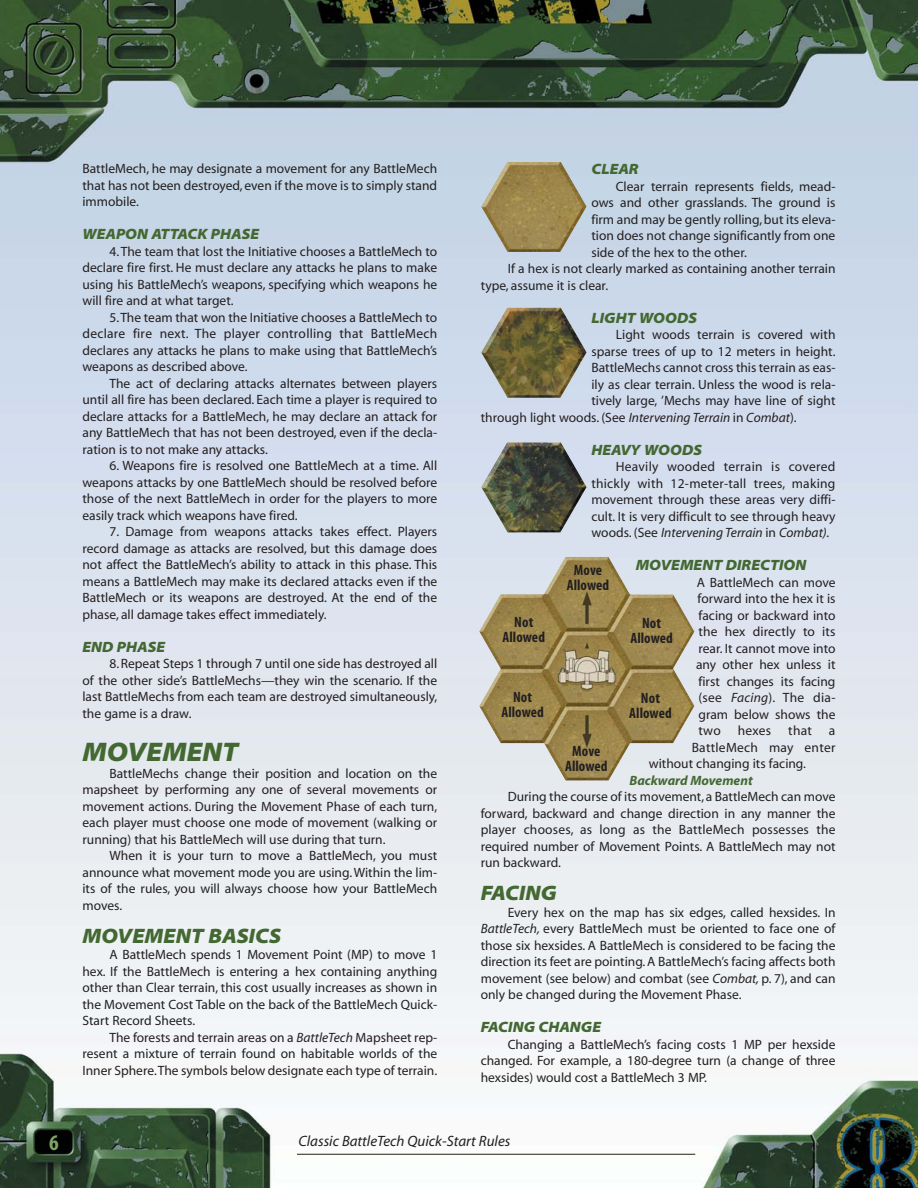
<style>
.page{position:relative;width:918px;height:1188px;background:#fff}
.page>*{position:absolute;margin:0;border:0;box-sizing:border-box;transform-origin:0 0}
.t1{font:27px "Myriad MM It 830 700";color:#436832}
.t2{font:22.5px "Myriad MM 700 300";color:#7da761}
.t3{font:21px "Myriad MM It 830 700";color:#436832}
.t4{font:15px "Myriad MM It 830 700";color:#436832}
.t5{font:15px/15px "Myriad MM 700 300";letter-spacing:.01em;color:#231f20;text-align:center}
.t6{font:15px "Myriad MM It 400 600";color:#231f20}
.t7{font:13.5px/16.5px "Myriad MM 400 600";color:#231f20;text-align:justify}
.t8{font:13.5px "Myriad MM It 400 600";color:#231f20}
.t9{font:13.5px "Myriad MM 400 600";letter-spacing:.02em;color:#231f20}
.t10{font:13.5px "Myriad MM It 700 600";color:#436832}
.s1{font-family:"Myriad MM It 400 600"}
.s2{font-family:"Myriad MM 400 600"}
</style>
<div class="page">
<img style="left:0;top:0;width:918px;height:1188px">
<hr style="left:297px;top:1154px;width:398px;height:1px;background:#231f20">
<img style="left:481px;top:162px;width:106px;height:90px">
<img style="left:481px;top:308px;width:106px;height:90px">
<img style="left:481px;top:442px;width:106px;height:90px">
<img style="left:479px;top:557px;width:215px;height:223px">
<p class="t7" style="left:82px;top:162px;width:356px">BattleMech, he may designate a movement for any BattleMech that has not been destroyed, even if the move is to simply stand immobile.</p>
<p class="t4" style="left:82px;top:228px;width:178px">WEAPON ATTACK PHASE</p>
<p class="t7" style="left:82px;top:244px;width:356px;text-indent:27px">4. The team that lost the Initiative chooses a BattleMech to declare fire first. He must declare any attacks he plans to make using his BattleMech’s weapons, specifying which weapons he will fire and at what target.</p>
<p class="t7" style="left:82px;top:310px;width:356px;text-indent:27px">5.The team that won the Initiative chooses a BattleMech to declare fire next. The player controlling that BattleMech declares any attacks he plans to make using that BattleMech’s weapons as described above.</p>
<p class="t7" style="left:82px;top:376px;width:356px;text-indent:27px">The act of declaring attacks alternates between players until all fire has been declared. Each time a player is required to declare attacks for a BattleMech, he may declare an attack for any BattleMech that has not been destroyed, even if the decla&shy;ration is to not make any attacks.</p>
<p class="t7" style="left:82px;top:459px;width:356px;text-indent:27px">6. Weapons fire is resolved one BattleMech at a time. All weapons attacks by one BattleMech should be resolved before those of the next BattleMech in order for the players to more easily track which weapons have fired.</p>
<p class="t7" style="left:82px;top:525px;width:356px;text-indent:27px">7. Damage from weapons attacks takes effect. Players record damage as attacks are resolved, but this damage does not affect the BattleMech’s ability to attack in this phase. This means a BattleMech may make its declared attacks even if the BattleMech or its weapons are destroyed. At the end of the phase, all damage takes effect immediately.</p>
<p class="t4" style="left:82px;top:641px;width:84px">END PHASE</p>
<p class="t7" style="left:82px;top:657px;width:356px;text-indent:27px">8. Repeat Steps 1 through 7 until one side has destroyed all of the other side’s BattleMechs—they win the scenario. If the last BattleMechs from each team are destroyed simultaneously, the game is a draw.</p>
<h1 class="t1" style="left:82px;top:742px;width:158px">MOVEMENT</h1>
<p class="t7" style="left:82px;top:766px;width:356px;text-indent:27px">BattleMechs change their position and location on the mapsheet by performing any one of several movements or movement actions. During the Movement Phase of each turn, each player must choose one mode of movement (walking or running) that his BattleMech will use during that turn.</p>
<p class="t7" style="left:82px;top:849px;width:356px;text-indent:27px">When it is your turn to move a BattleMech, you must announce what movement mode you are using. Within the lim&shy;its of the rules, you will always choose how your BattleMech moves.</p>
<h3 class="t3" style="left:82px;top:928px;width:200px">MOVEMENT BASICS</h3>
<p class="t7" style="left:82px;top:948px;width:356px;text-indent:27px">A BattleMech spends 1 Movement Point (MP) to move 1 hex. If the BattleMech is entering a hex containing anything other than Clear terrain, this cost usually increases as shown in the Movement Cost Table on the back of the BattleMech Quick-Start Record Sheets.</p>
<p class="t7" style="left:82px;top:1030px;width:356px;text-indent:27px">The forests and terrain areas on a <span class="s1">BattleTech</span> Mapsheet rep&shy;resent a mixture of terrain found on habitable worlds of the Inner Sphere.The symbols below designate each type of terrain.</p>
<p class="t4" style="left:591px;top:164px;width:49px">CLEAR</p>
<p class="t7" style="left:616px;top:179px;width:221px">Clear terrain represents fields, mead-</p>
<p class="t7" style="left:591px;top:196px;width:246px">ows and other grasslands. The ground is</p>
<p class="t7" style="left:591px;top:212px;width:246px">firm and may be gently rolling, but its eleva-</p>
<p class="t7" style="left:591px;top:229px;width:245px">tion does not change significantly from one</p>
<p class="t7" style="left:591px;top:245px;width:157px">side of the hex to the other.</p>
<p class="t7" style="left:508px;top:262px;width:329px">If a hex is not clearly marked as containing another terrain</p>
<p class="t7" style="left:481px;top:278px;width:129px">type, assume it is clear.</p>
<p class="t4" style="left:591px;top:312px;width:107px">LIGHT WOODS</p>
<p class="t7" style="left:616px;top:328px;width:221px">Light woods terrain is covered with</p>
<p class="t7" style="left:591px;top:344px;width:246px">sparse trees of up to 12 meters in height.</p>
<p class="t7" style="left:591px;top:361px;width:246px">BattleMechs cannot cross this terrain as eas-</p>
<p class="t7" style="left:591px;top:377px;width:246px">ily as clear terrain. Unless the wood is rela-</p>
<p class="t7" style="left:591px;top:394px;width:246px">tively large, ’Mechs may have line of sight</p>
<p class="t7" style="left:481px;top:410px;width:317px">through light woods. (See <span class="s1">Intervening Terrain</span> in <span class="s1">Combat</span>).</p>
<p class="t4" style="left:591px;top:444px;width:112px">HEAVY WOODS</p>
<p class="t7" style="left:591px;top:460px;width:246px;text-indent:24px">Heavily wooded terrain is covered thickly with 12-meter-tall trees, making movement through these areas very diffi&shy;cult. It is very difficult to see through heavy</p>
<p class="t8" style="left:591px;top:528px;width:240px"><span class="s2">woods. (See</span> Intervening Terrain <span class="s2">in</span> Combat).</p>
<p class="t4" style="left:636px;top:560px;width:172px">MOVEMENT DIRECTION</p>
<p class="t7" style="left:696px;top:575px;width:141px">A BattleMech can move forward into the hex it is facing or backward into the hex directly to its rear. It cannot move into any other hex unless it first changes its facing (see <span class="s1">Facing</span>). The dia&shy;gram below shows the two</p>
<p class="t5" style="left:567px;top:563px;width:44px">Move<br>Allowed</p>
<p class="t5" style="left:502px;top:616px;width:44px">Not<br>Allowed</p>
<p class="t5" style="left:630px;top:617px;width:44px">Not<br>Allowed</p>
<p class="t5" style="left:501px;top:691px;width:44px">Not<br>Allowed</p>
<p class="t5" style="left:629px;top:692px;width:44px">Not<br>Allowed</p>
<p class="t7" style="left:738px;top:724px;width:35px">hexes</p>
<p class="t7" style="left:788px;top:724px;width:25px">that</p>
<p class="t7" style="left:829px;top:724px;width:8px">a</p>
<p class="t9" style="left:692px;top:742px;width:145px">BattleMech may enter</p>
<p class="t7" style="left:649px;top:757px;width:159px">without changing its facing.</p>
<p class="t10" style="left:630px;top:775px;width:125px">Backward Movement</p>
<p class="t7" style="left:481px;top:790px;width:356px;text-indent:27px">During the course of its movement, a BattleMech can move forward, backward and change direction in any manner the player chooses, as long as the BattleMech possesses the required number of Movement Points. A BattleMech may not run backward.</p>
<h3 class="t3" style="left:481px;top:885px;width:78px">FACING</h3>
<p class="t7" style="left:481px;top:905px;width:356px;text-indent:27px">Every hex on the map has six edges, called hexsides. In <span class="s1">BattleTech,</span> every BattleMech must be oriented to face one of those six hexsides. A BattleMech is considered to be facing the direction its feet are pointing. A BattleMech’s facing affects both movement (see below) and combat (see <span class="s1">Combat,</span> p. 7), and can only be changed during the Movement Phase.</p>
<p class="t4" style="left:481px;top:1022px;width:122px">FACING CHANGE</p>
<p class="t7" style="left:481px;top:1037px;width:356px;text-indent:27px">Changing a BattleMech’s facing costs 1 MP per hexside changed. For example, a 180-degree turn (a change of three hexsides) would cost a BattleMech 3 MP.</p>
<p class="t5" style="left:565px;top:745px;width:44px">Move<br>Allowed</p>
<h2 class="t2" style="left:49px;top:1134px;width:11px">6</h2>
<p class="t6" style="left:298px;top:1135px;width:213px">Classic BattleTech Quick-Start Rules</p>
</div>
